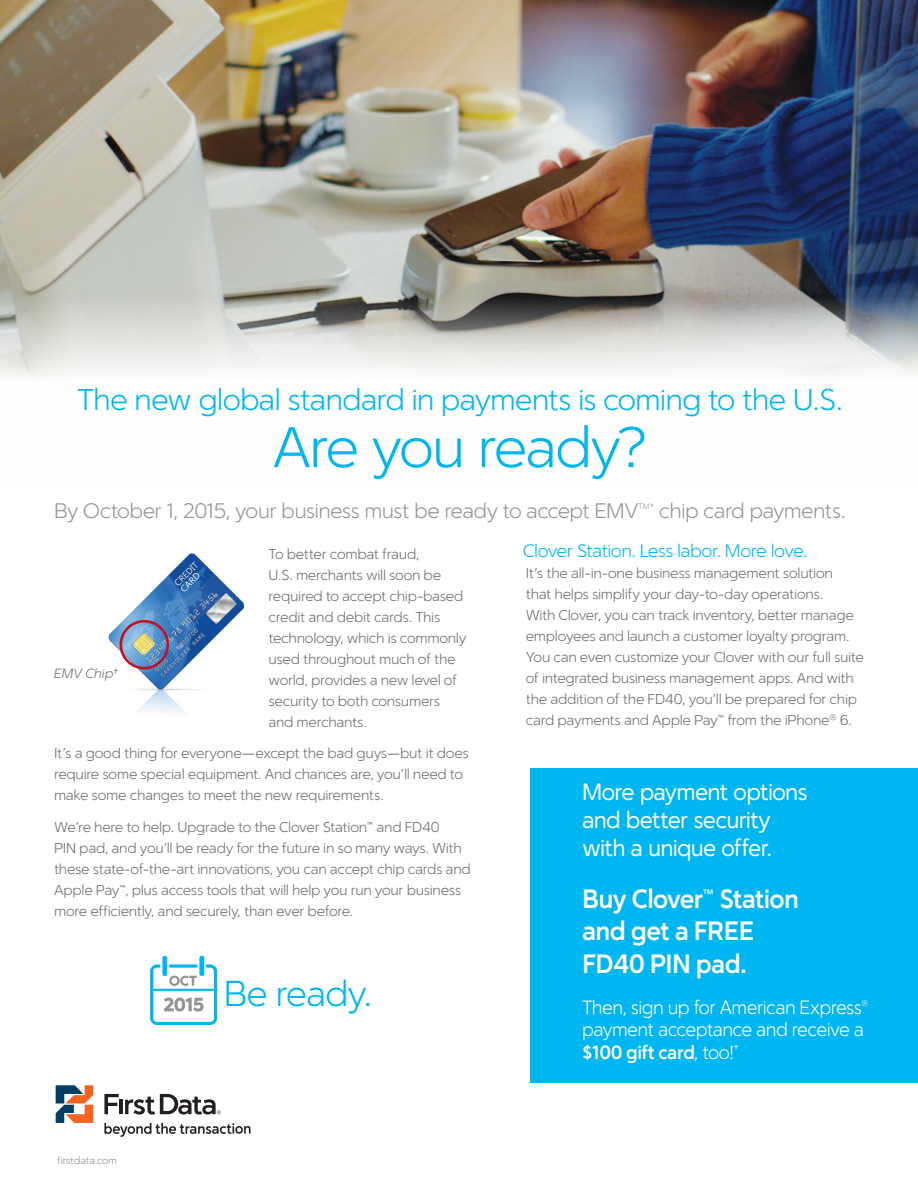
<style>
.page{position:relative;width:918px;height:1188px;background:#fff}
.page>*{position:absolute;margin:0;border:0;box-sizing:border-box;transform-origin:0 0}
.Headline{font:300 57px "Simple Sans";letter-spacing:-.04em;color:#00b6f0}
.Headline-2{font:300 36px "Simple Sans";letter-spacing:-.035em;color:#00b6f0}
.Headline-3{font:300 30px "Simple Sans";letter-spacing:-.035em;color:#00b6f0}
.subhead2{font:700 26.55px/32.4px "Simple Sans";letter-spacing:-.03em;color:#fff;scale:.95 1}
.subhead2-2{font:23.55px/28px "Simple Sans";letter-spacing:-.035em;color:#fff;scale:.95 1}
.subhead2-3{font:300 21px "Simple Sans";letter-spacing:-.035em;color:#939598}
.subhead2-4{font:300 19.2px/22.5px "Simple Sans";letter-spacing:-.035em;color:#fff;scale:.95 1}
.Body{font:300 18px "Simple Sans";letter-spacing:-.04em;color:#00b6f0}
.Body-2{font:300 14.25px/21px "Simple Sans";letter-spacing:-.02em;color:#6c6d70}
.t1{font:italic 300 13.2px "Simple Sans";letter-spacing:-.005em;color:#6c6d70}
.subhead2-5{font:300 11.25px "Simple Sans";color:#fff;scale:.95 1}
.folio__firstdata_com{font:300 10.2px "Simple Sans";letter-spacing:-.02em;color:#8a8c8f}
.subhead2-6{font:300 7.8px "Simple Sans";color:#939598}
.subhead2-7{font:300 7.8px "Simple Sans";color:#fff;scale:.95 1}
.s1{font-weight:700}
</style>
<div class="page">
<img style="left:0;top:0;width:918px;height:378px">
<div style="left:530px;top:768px;width:388px;height:314px;background:#00b6f0"></div>
<svg style="left:56px;top:1085px;width:37px;height:38px"></svg>
<hr style="left:120px;top:1100px;width:3px;height:14px;background:#231f20">
<svg style="left:104px;top:1094px;width:15px;height:20px"></svg>
<svg style="left:104px;top:1123px;width:147px;height:14px"></svg>
<svg style="left:125px;top:1094px;width:96px;height:21px"></svg>
<img style="left:108px;top:553px;width:137px;height:160px">
<div style="left:120px;top:620px;width:49px;height:49px;border:3px solid #c01123;border-radius:50%"></div>
<div style="left:162px;top:956px;width:5px;height:20px;background:#00b6f0;border-radius:2px"></div>
<div style="left:199px;top:956px;width:5px;height:20px;background:#00b6f0;border-radius:2px"></div>
<svg style="left:150px;top:964px;width:67px;height:61px"></svg>
<p class="Headline-3" style="left:77px;top:382px;width:768px">The new global standard in payments is coming to the U.S.</p>
<p class="Headline" style="left:273px;top:413px;width:377px">Are you ready?</p>
<p class="subhead2-3" style="left:54px;top:498px;width:586px">By October 1, 2015, your business must be ready to accept EMV</p>
<p class="subhead2-6" style="left:638px;top:502px;width:17px">TM*</p>
<p class="subhead2-3" style="left:659px;top:498px;width:189px">chip card payments.</p>
<p class="Body-2" style="left:268px;top:543px;width:200px">To better combat fraud,<br>U.S. merchants will soon be required to accept chip-based credit and debit cards. This technology, which is commonly used throughout much of the world, provides a new level of security to both consumers and merchants.</p>
<p class="Body-2" style="left:54px;top:743px;width:416px">It’s a good thing for everyone—except the bad guys—but it does require some special equipment. And chances are, you’ll need to make some changes to meet the new requirements.</p>
<p class="Body-2" style="left:54px;top:816px;width:418px">We’re here to help. Upgrade to the Clover Station™ and FD40<br>PIN pad, and you’ll be ready for the future in so many ways. With these state-of-the-art innovations, you can accept chip cards and Apple Pay™, plus access tools that will help you run your business more efficiently, and securely, than ever before.</p>
<p class="t1" style="left:54px;top:666px;width:65px">EMV Chip†</p>
<p class="folio__firstdata_com" style="left:57px;top:1154px;width:61px">firstdata.com</p>
<p class="Headline-2" style="left:224px;top:972px;width:150px">Be ready.</p>
<p class="Body" style="left:523px;top:540px;width:286px">Clover Station. Less labor. More love.</p>
<p class="Body-2" style="left:526px;top:562px;width:340px">It’s the all-in-one business management solution<br>that helps simplify your day-to-day operations.<br>With Clover, you can track inventory, better manage employees and launch a customer loyalty program.<br>You can even customize your Clover with our full suite of integrated business management apps. And with the addition of the FD40, you’ll be prepared for chip card payments and Apple Pay™ from the iPhone<sup>®</sup> 6.</p>
<p class="subhead2-2" style="left:582px;top:778px;width:239px">More payment options and better security with a unique offer.</p>
<p class="subhead2" style="left:582px;top:882px;width:230px">Buy Clover™ Station and get a FREE<br>FD40 PIN pad.</p>
<p class="subhead2-4" style="left:582px;top:996px;width:296px">Then, sign up for American Express</p>
<p class="subhead2-7" style="left:862px;top:999px;width:8px">®</p>
<p class="subhead2-4" style="left:582px;top:1018px;width:298px">payment acceptance and receive a <span class="s1">$100 gift card</span>, too!</p>
<p class="subhead2-5" style="left:733px;top:1039px;width:8px">+</p>
</div>
